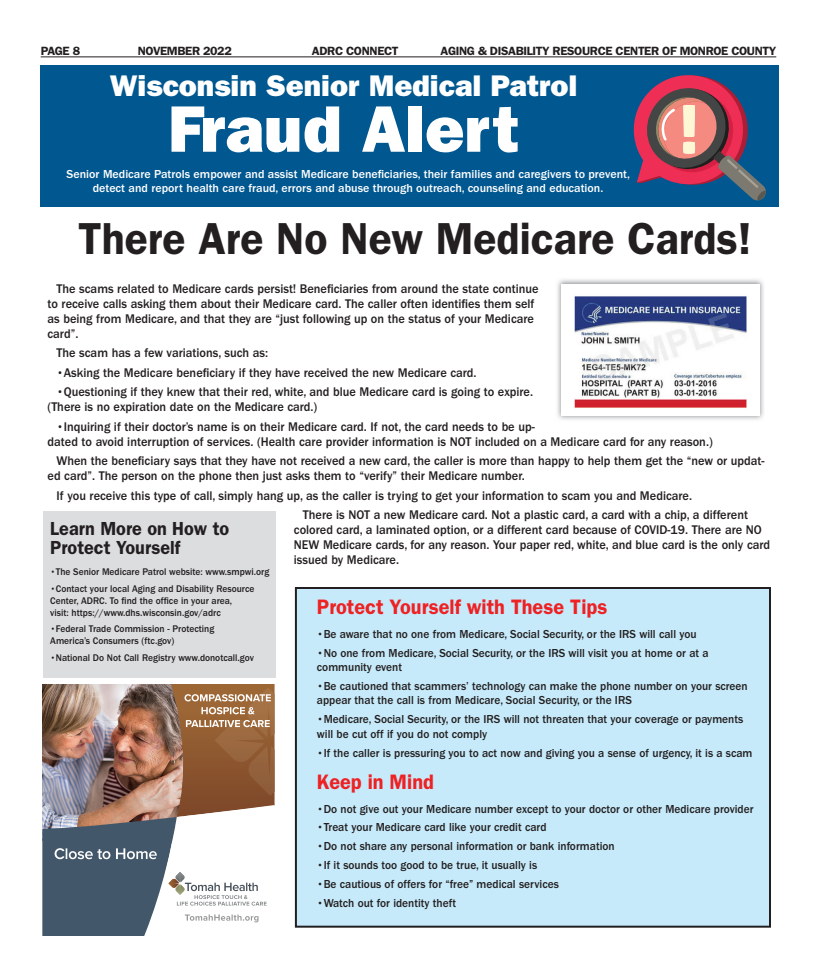
<style>
.page{position:relative;width:820px;height:972px;background:#fff}
.page>*{position:absolute;margin:0;border:0;box-sizing:border-box;transform-origin:0 0}
.t1{font:66px "ITC Franklin Gothic Std Hvy";color:#fff}
.t2{font:600 45px "ITC Franklin Gothic Std";color:#231f20;scale:.95 1}
.t3{font:30px "ITC Franklin Gothic Std Hvy";color:#fff}
.t4{font:600 21px "ITC Franklin Gothic Std";color:#ee2123;scale:.95 1}
.t5{font:600 19px/19px "ITC Franklin Gothic Std";color:#231f20;scale:.95 1}
.t6{font:500 13px/15px "ITC Franklin Gothic Std";color:#231f20;scale:.95 1}
.t7{font:500 12px/14.4px "ITC Franklin Gothic Std";color:#231f20;scale:.95 1}
.t8{font:500 12px/14.4px "ITC Franklin Gothic Std";color:#fff;text-align:center}
.t9{font:600 12px "ITC Franklin Gothic Std";letter-spacing:-.03em;color:#231f20}
.t10{font:500 10px/12px "ITC Franklin Gothic Std";color:#231f20;scale:.95 1}
</style>
<div class="page">
<hr style="left:41px;top:56px;width:735px;height:1px;background:#231f20">
<div style="left:44px;top:511px;width:232px;height:167px;background:#dcdddf"></div>
<div style="left:41px;top:66px;width:738px;height:141px;background:#015790"></div>
<svg style="left:633px;top:75px;width:132px;height:126px"></svg>
<img style="left:557px;top:279px;width:207px;height:141px">
<div style="left:561px;top:284px;width:198px;height:132px;background:#fff"></div>
<img style="left:574px;top:296px;width:173px;height:112px">
<div style="left:296px;top:588px;width:473px;height:339px;background:#c6eafa"></div>
<div style="left:295px;top:587px;width:475px;height:341px;border:2px solid #231f20"></div>
<img style="left:42px;top:684px;width:129px;height:121px">
<img style="left:171px;top:684px;width:103px;height:121px">
<img style="left:214px;top:727px;width:50px;height:35px">
<img style="left:248px;top:746px;width:26px;height:50px">
<img style="left:247px;top:687px;width:27px;height:50px">
<svg style="left:186px;top:720px;width:84px;height:7px"></svg>
<svg style="left:201px;top:707px;width:53px;height:7px"></svg>
<svg style="left:184px;top:694px;width:87px;height:7px"></svg>
<svg style="left:42px;top:805px;width:232px;height:131px"></svg>
<p class="t9" style="left:41px;top:44px;width:41px">PAGE 8</p>
<p class="t9" style="left:138px;top:44px;width:95px">NOVEMBER 2022</p>
<p class="t9" style="left:312px;top:44px;width:88px">ADRC CONNECT</p>
<p class="t9" style="left:440px;top:44px;width:337px">AGING &amp; DISABILITY RESOURCE CENTER OF MONROE COUNTY</p>
<h3 class="t3" style="left:110px;top:68px;width:469px">Wisconsin Senior Medical Patrol</h3>
<h1 class="t1" style="left:168px;top:90px;width:353px">Fraud Alert</h1>
<p class="t8" style="left:67px;top:167px;width:565px">Senior Medicare Patrols empower and assist Medicare beneficiaries, their families and caregivers to prevent, detect and report health care fraud, errors and abuse through outreach, counseling and education.</p>
<h2 class="t2" style="left:79px;top:212px;width:709px">There Are No New Medicare Cards!</h2>
<p class="t6" style="left:48px;top:281px;width:518px;text-indent:9px">The scams related to Medicare cards persist! Beneficiaries from around the state continue to receive calls asking them about their Medicare card. The caller often identifies them self as being from Medicare, and that they are “just following up on the status of your Medicare card”.</p>
<p class="t6" style="left:57px;top:345px;width:224px">The scam has a few variations, such as:</p>
<p class="t6" style="left:57px;top:365px;width:443px">•Asking the Medicare beneficiary if they have received the new Medicare card.</p>
<p class="t6" style="left:48px;top:384px;width:512px;text-indent:9px">•Questioning if they knew that their red, white, and blue Medicare card is going to expire. (There is no expiration date on the Medicare card.)</p>
<p class="t6" style="left:48px;top:419px;width:701px;text-indent:9px">•Inquiring if their doctor’s name is on their Medicare card. If not, the card needs to be up-<br>dated to avoid interruption of services. (Health care provider information is NOT included on a Medicare card for any reason.)</p>
<p class="t6" style="left:48px;top:453px;width:756px;text-indent:9px">When the beneficiary says that they have not received a new card, the caller is more than happy to help them get the “new or updat&shy;ed card”. The person on the phone then just asks them to “verify” their Medicare number.</p>
<p class="t6" style="left:303px;top:486px;width:470px;line-height:19.5px;text-indent:-246px">If you receive this type of call, simply hang up, as the caller is trying to get your information to scam you and Medicare.<br>There is NOT a new Medicare card. Not a plastic card, a card with a chip, a different</p>
<p class="t6" style="left:294px;top:522px;width:502px">colored card, a laminated option, or a different card because of COVID-19. There are NO<br>NEW Medicare cards, for any reason. Your paper red, white, and blue card is the only card issued by Medicare.</p>
<h3 class="t4" style="left:317px;top:595px;width:307px">Protect Yourself with These Tips</h3>
<p class="t7" style="left:317px;top:627px;width:401px">•Be aware that no one from Medicare, Social Security, or the IRS will call you</p>
<p class="t7" style="left:317px;top:646px;width:413px">•No one from Medicare, Social Security, or the IRS will visit you at home or at a community event</p>
<p class="t7" style="left:317px;top:679px;width:455px">•Be cautioned that scammers’ technology can make the phone number on your screen appear that the call is from Medicare, Social Security, or the IRS</p>
<p class="t7" style="left:317px;top:712px;width:450px">•Medicare, Social Security, or the IRS will not threaten that your coverage or payments will be cut off if you do not comply</p>
<p class="t7" style="left:317px;top:746px;width:460px">•If the caller is pressuring you to act now and giving you a sense of urgency, it is a scam</p>
<h3 class="t4" style="left:317px;top:770px;width:125px">Keep in Mind</h3>
<p class="t7" style="left:317px;top:802px;width:461px">•Do not give out your Medicare number except to your doctor or other Medicare provider</p>
<p class="t7" style="left:317px;top:820px;width:243px">•Treat your Medicare card like your credit card</p>
<p class="t7" style="left:317px;top:839px;width:315px">•Do not share any personal information or bank information</p>
<p class="t7" style="left:317px;top:858px;width:233px">•If it sounds too good to be true, it usually is</p>
<p class="t7" style="left:317px;top:877px;width:256px">•Be cautious of offers for “free” medical services</p>
<p class="t7" style="left:317px;top:896px;width:148px">•Watch out for identity theft</p>
<h3 class="t5" style="left:50px;top:519px;width:190px">Learn More on How to<br>Protect Yourself</h3>
<p class="t10" style="left:50px;top:566px;width:232px">•The Senior Medicare Patrol website: www.smpwi.org</p>
<p class="t10" style="left:50px;top:582px;width:216px">•Contact your local Aging and Disability Resource<br>Center, ADRC. To find the office in your area,<br>visit: https://www.dhs.wisconsin.gov/adrc</p>
<p class="t10" style="left:50px;top:623px;width:174px">•Federal Trade Commission - Protecting<br>America’s Consumers (ftc.gov)</p>
<p class="t10" style="left:50px;top:651px;width:216px">•National Do Not Call Registry www.donotcall.gov</p>
</div>
